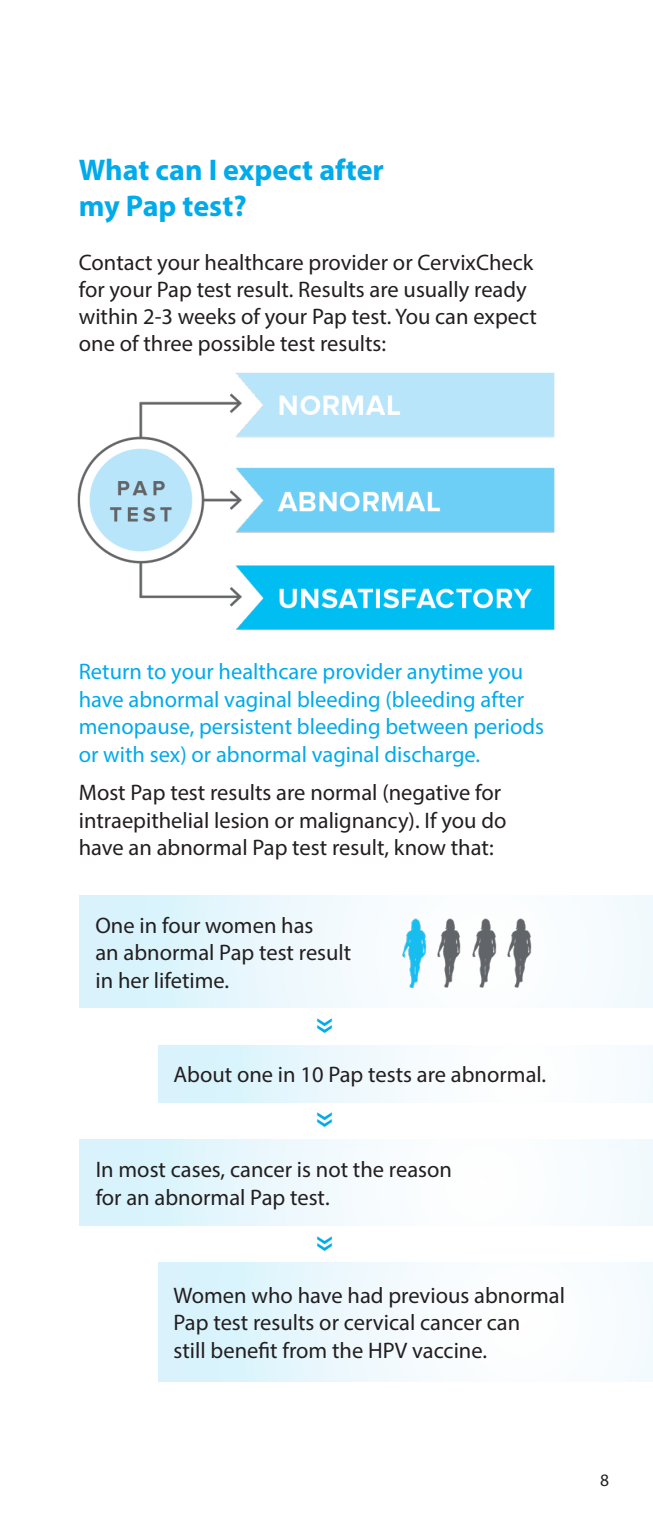
<style>
.page{position:relative;width:653px;height:1530px;background:#fff}
.page>*{position:absolute;margin:0;border:0;box-sizing:border-box;transform-origin:0 0}
.t1{font:300 43.75px "Montserrat";color:#00aaeb}
.t2{font:700 30px/36px "Myriad Pro";color:#00aaeb}
.t3{font:22.5px/27.5px "Myriad Pro";color:#231f20}
.t4{font:22.5px/27.5px "Myriad Pro";color:#00aaeb}
.t5{font:17.5px "Myriad Pro";color:#231f20}
</style>
<div class="page">
<img style="left:77px;top:372px;width:478px;height:258px">
<div style="left:79px;top:895px;width:573px;height:113px;background:linear-gradient(to right,#dcf4fc,#fffefe)"></div>
<div style="left:158px;top:1045px;width:494px;height:58px;background:linear-gradient(to right,#dbf3fc,#fffffe)"></div>
<div style="left:79px;top:1140px;width:573px;height:85px;background:linear-gradient(to right,#dcf4fc,#fffffe)"></div>
<div style="left:158px;top:1262px;width:494px;height:119px;background:linear-gradient(to right,#dbf3fc,#fffffe)"></div>
<img style="left:401px;top:918px;width:26px;height:71px">
<img style="left:436px;top:918px;width:25px;height:71px">
<img style="left:471px;top:918px;width:26px;height:71px">
<img style="left:507px;top:918px;width:25px;height:71px">
<p class="t2" style="left:79px;top:151px;width:307px">What can I expect after my Pap test?</p>
<p class="t3" style="left:79px;top:249px;width:459px">Contact your healthcare provider or CervixCheck for your Pap test result. Results are usually ready within 2-3 weeks of your Pap test. You can expect one of three possible test results:</p>
<p class="t4" style="left:79px;top:658px;width:467px">Return to your healthcare provider anytime you have abnormal vaginal bleeding (bleeding after menopause, persistent bleeding between periods or with sex) or abnormal vaginal discharge.</p>
<p class="t3" style="left:79px;top:779px;width:429px">Most Pap test results are normal (negative for intraepithelial lesion or malignancy). If you do have an abnormal Pap test result, know that:</p>
<p class="t3" style="left:95px;top:911px;width:257px">One in four women has<br>an abnormal Pap test result in her lifetime.</p>
<p class="t1" style="left:355px;top:1015px;width:20px;rotate:90deg">»</p>
<p class="t3" style="left:173px;top:1061px;width:374px">About one in 10 Pap tests are abnormal.</p>
<p class="t1" style="left:355px;top:1109px;width:20px;rotate:90deg">»</p>
<p class="t3" style="left:96px;top:1156px;width:358px">In most cases, cancer is not the reason for an abnormal Pap test.</p>
<p class="t1" style="left:355px;top:1233px;width:20px;rotate:90deg">»</p>
<p class="t3" style="left:173px;top:1281px;width:393px">Women who have had previous abnormal<br>Pap test results or cervical cancer can<br>still benefit from the HPV vaccine.</p>
<p class="t5" style="left:600px;top:1470px;width:10px">8</p>
</div>
